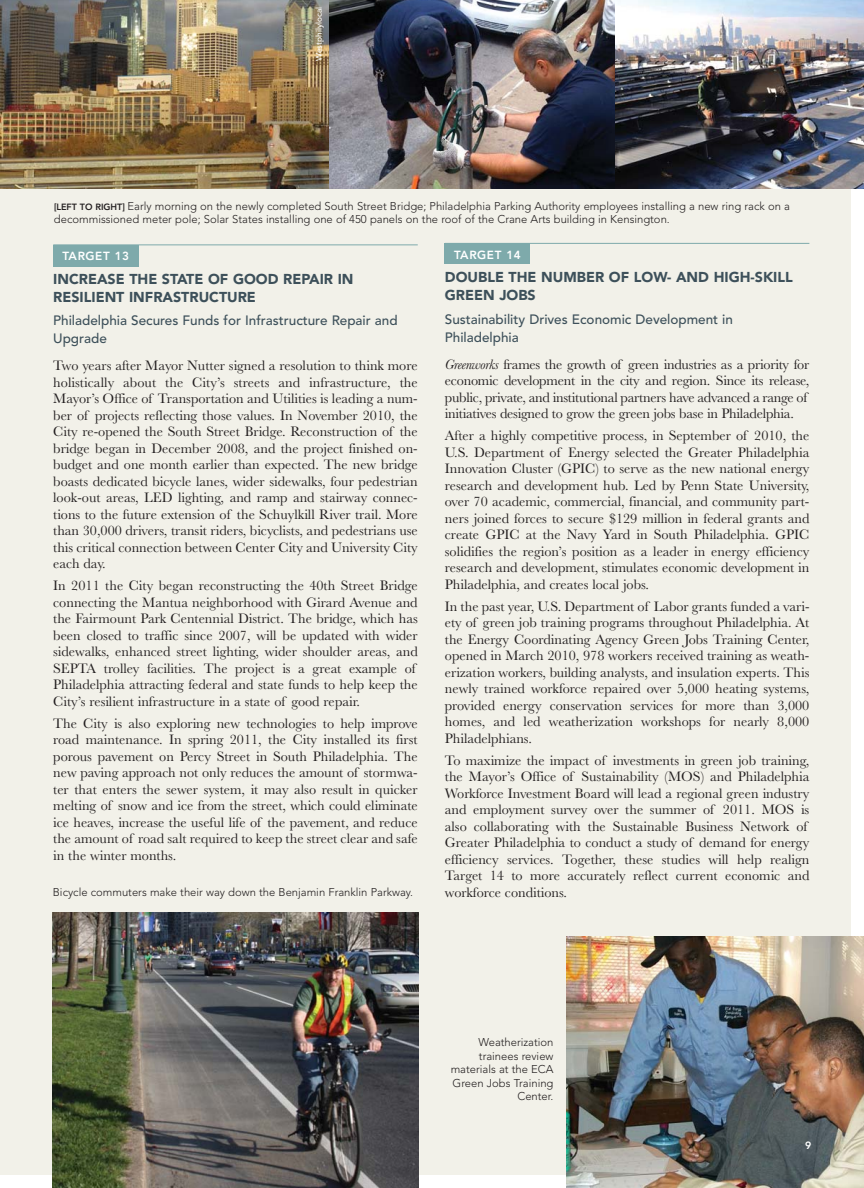
<style>
.page{position:relative;width:864px;height:1188px;background:#fff}
.page>*{position:absolute;margin:0;border:0;box-sizing:border-box;transform-origin:0 0}
.t1{font:14.25px/16.5px "Baskerville";color:#231f20;text-align:justify}
.t2{font:900 14.25px/18px "Avenir";color:#3d505a}
.t3{font:500 13.5px/18px "Avenir";color:#3d505a}
.t4{font:800 11.7px "Avenir";letter-spacing:.05em;color:#fff}
.t5{font:300 11.25px/13.5px "Avenir";color:#231f20}
.t6{font:800 10.5px "Avenir";color:#fff}
.t7{font:500 8.25px "Avenir";color:#fff}
.s1{font-weight:800;font-size:9px}
.s2{font-style:italic}
</style>
<div class="page">
<div style="left:0;top:186px;width:850px;height:988px;background:#f2f1e9"></div>
<img style="left:566px;top:937px;width:298px;height:251px">
<img style="left:0;top:0;width:864px;height:189px">
<div style="left:53px;top:245px;width:85px;height:21px;background:#7eaaab"></div>
<hr style="left:53px;top:244px;width:365px;height:1px;background:#7eaaab">
<div style="left:444px;top:243px;width:85px;height:21px;background:#7eaaab"></div>
<hr style="left:445px;top:243px;width:364px;height:1px;background:#7eaaab">
<img style="left:52px;top:913px;width:366px;height:275px">
<p class="t7" style="left:315px;top:61px;width:55px;rotate:-90deg">Westphilylocal</p>
<p class="t5" style="left:54px;top:200px;width:738px"><span class="s1">[LEFT TO RIGHT]</span> Early morning on the newly completed South Street Bridge; Philadelphia Parking Authority employees installing a new ring rack on a decommissioned meter pole; Solar States installing one of 450 panels on the roof of the Crane Arts building in Kensington.</p>
<p class="t4" style="left:62px;top:252px;width:68px">TARGET 13</p>
<p class="t2" style="left:53px;top:271px;width:302px">INCREASE THE STATE OF GOOD REPAIR IN<br>RESILIENT INFRASTRUCTURE</p>
<p class="t3" style="left:53px;top:313px;width:346px">Philadelphia Secures Funds for Infrastructure Repair and<br>Upgrade</p>
<p class="t1" style="left:53px;top:359px;width:366px">Two years after Mayor Nutter signed a resolution to think more holistically about the City’s streets and infrastructure, the Mayor’s Office of Transportation and Utilities is leading a num&shy;ber of projects reflecting those values. In November 2010, the City re-opened the South Street Bridge. Reconstruction of the bridge began in December 2008, and the project finished on&shy;budget and one month earlier than expected. The new bridge boasts dedicated bicycle lanes, wider sidewalks, four pedestrian look-out areas, LED lighting, and ramp and stairway connec&shy;tions to the future extension of the Schuylkill River trail. More than 30,000 drivers, transit riders, bicyclists, and pedestrians use this critical connection between Center City and University City each day.</p>
<p class="t1" style="left:53px;top:579px;width:366px;text-align:left">In 2011 the City began reconstructing the 40th Street Bridge connecting the Mantua neighborhood with Girard Avenue and the Fairmount Park Centennial District. The bridge, which has been closed to traffic since 2007, will be updated with wider sidewalks, enhanced street lighting, wider shoulder areas, and SEPTA trolley facilities. The project is a great example of Philadelphia attracting federal and state funds to help keep the City’s resilient infrastructure in a state of good repair.</p>
<p class="t1" style="left:53px;top:716px;width:366px">The City is also exploring new technologies to help improve road maintenance. In spring 2011, the City installed its first porous pavement on Percy Street in South Philadelphia. The new paving approach not only reduces the amount of stormwa&shy;ter that enters the sewer system, it may also result in quicker melting of snow and ice from the street, which could eliminate ice heaves, increase the useful life of the pavement, and reduce the amount of road salt required to keep the street clear and safe in the winter months.</p>
<p class="t4" style="left:454px;top:250px;width:68px">TARGET 14</p>
<p class="t2" style="left:445px;top:270px;width:349px">DOUBLE THE NUMBER OF LOW- AND HIGH-SKILL<br>GREEN JOBS</p>
<p class="t3" style="left:445px;top:311px;width:290px">Sustainability Drives Economic Development in<br>Philadelphia</p>
<p class="t1" style="left:445px;top:358px;width:366px;text-align:left"><span class="s2">Greenworks</span> frames the growth of green industries as a priority for economic development in the city and region. Since its release, public, private, and institutional partners have advanced a range of initiatives designed to grow the green jobs base in Philadelphia.</p>
<p class="t1" style="left:445px;top:429px;width:366px">After a highly competitive process, in September of 2010, the U.S. Department of Energy selected the Greater Philadelphia Innovation Cluster (GPIC) to serve as the new national energy research and development hub. Led by Penn State University, over 70 academic, commercial, financial, and community part&shy;ners joined forces to secure $129 million in federal grants and create GPIC at the Navy Yard in South Philadelphia. GPIC solidifies the region’s position as a leader in energy efficiency research and development, stimulates economic development in Philadelphia, and creates local jobs.</p>
<p class="t1" style="left:445px;top:599px;width:366px">In the past year, U.S. Department of Labor grants funded a vari&shy;ety of green job training programs throughout Philadelphia. At the Energy Coordinating Agency Green Jobs Training Center, opened in March 2010, 978 workers received training as weath&shy;erization workers, building analysts, and insulation experts. This newly trained workforce repaired over 5,000 heating systems, provided energy conservation services for more than 3,000 homes, and led weatherization workshops for nearly 8,000<br>Philadelphians.</p>
<p class="t1" style="left:445px;top:753px;width:366px;text-align:left">To maximize the impact of investments in green job training, the Mayor’s Office of Sustainability (MOS) and Philadelphia Workforce Investment Board will lead a regional green industry and employment survey over the summer of 2011. MOS is also collaborating with the Sustainable Business Network of Greater Philadelphia to conduct a study of demand for energy efficiency services. Together, these studies will help realign Target 14 to more accurately reflect current economic and</p>
<p class="t5" style="left:53px;top:886px;width:362px">Bicycle commuters make their way down the Benjamin Franklin Parkway.</p>
<p class="t1" style="left:445px;top:885px;width:124px">workforce conditions.</p>
<p class="t5" style="left:451px;top:1037px;width:104px;text-align:right">Weatherization trainees review materials at the ECA<br>Green Jobs Training<br>Center.</p>
<p class="t6" style="left:805px;top:1142px;width:8px">9</p>
</div>
